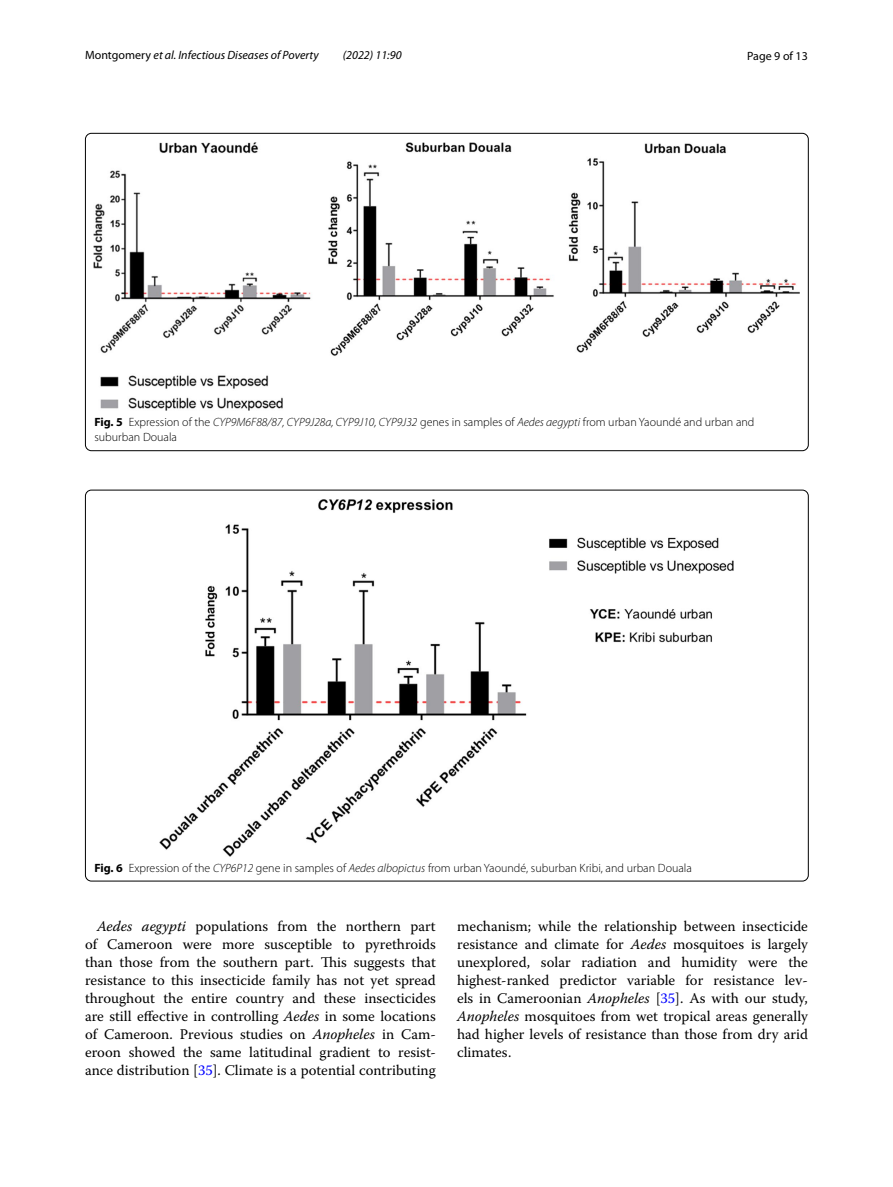
<style>
.page{position:relative;width:893px;height:1187px;background:#fff}
.page>*{position:absolute;margin:0;border:0;box-sizing:border-box;transform-origin:0 0}
.t1{font:14.7px/18px "Warnock Pro";color:#000;text-align:justify}
.t2{font:300 12px/15px "Myriad Pro";color:#000}
.t3{font:italic 12px "Myriad Pro";color:#000}
.t4{font:12px "Myriad Pro";color:#000}
.s1{font-style:normal}
.s2{font-weight:700}
.s3{font-style:italic}
.s4{color:#00f}
</style>
<div class="page">
<img style="left:94px;top:142px;width:706px;height:268px">
<img style="left:160px;top:499px;width:574px;height:357px">
<p class="t3" style="left:85px;top:48px;width:235px"><span class="s1">Montgomery</span> et al. Infectious Diseases of Poverty</p>
<p class="t3" style="left:343px;top:48px;width:60px">(2022) 11:90</p>
<p class="t4" style="left:747px;top:48px;width:62px">Page 9 of 13</p>
<p class="t2" style="left:94px;top:414px;width:661px"><span class="s2">Fig. 5</span> Expression of the <span class="s3">CYP9M6F88/87, CYP9J28a, CYP9J10, CYP9J32</span> genes in samples of <span class="s3">Aedes aegypti</span> from urban Yaoundé and urban and suburban Douala</p>
<p class="t2" style="left:94px;top:860px;width:599px"><span class="s2">Fig. 6</span> Expression of the <span class="s3">CYP6P12</span> gene in samples of <span class="s3">Aedes albopictus</span> from urban Yaoundé, suburban Kribi, and urban Douala</p>
<p class="t1" style="left:85px;top:917px;width:352px;text-indent:12px"><span class="s3">Aedes aegypti</span> populations from the northern part of Cameroon were more susceptible to pyrethroids than those from the southern part. This suggests that resistance to this insecticide family has not yet spread throughout the entire country and these insecticides are still effective in controlling <span class="s3">Aedes</span> in some locations of Cameroon. Previous studies on <span class="s3">Anopheles</span> in Cam&shy;eroon showed the same latitudinal gradient to resist&shy;ance distribution [<span class="s4">35</span>]. Climate is a potential contributing</p>
<p class="t1" style="left:457px;top:917px;width:352px">mechanism; while the relationship between insecticide resistance and climate for <span class="s3">Aedes</span> mosquitoes is largely unexplored, solar radiation and humidity were the highest-ranked predictor variable for resistance lev&shy;els in Cameroonian <span class="s3">Anopheles</span> [<span class="s4">35</span>]. As with our study, <span class="s3">Anopheles</span> mosquitoes from wet tropical areas generally had higher levels of resistance than those from dry arid climates.</p>
</div>
